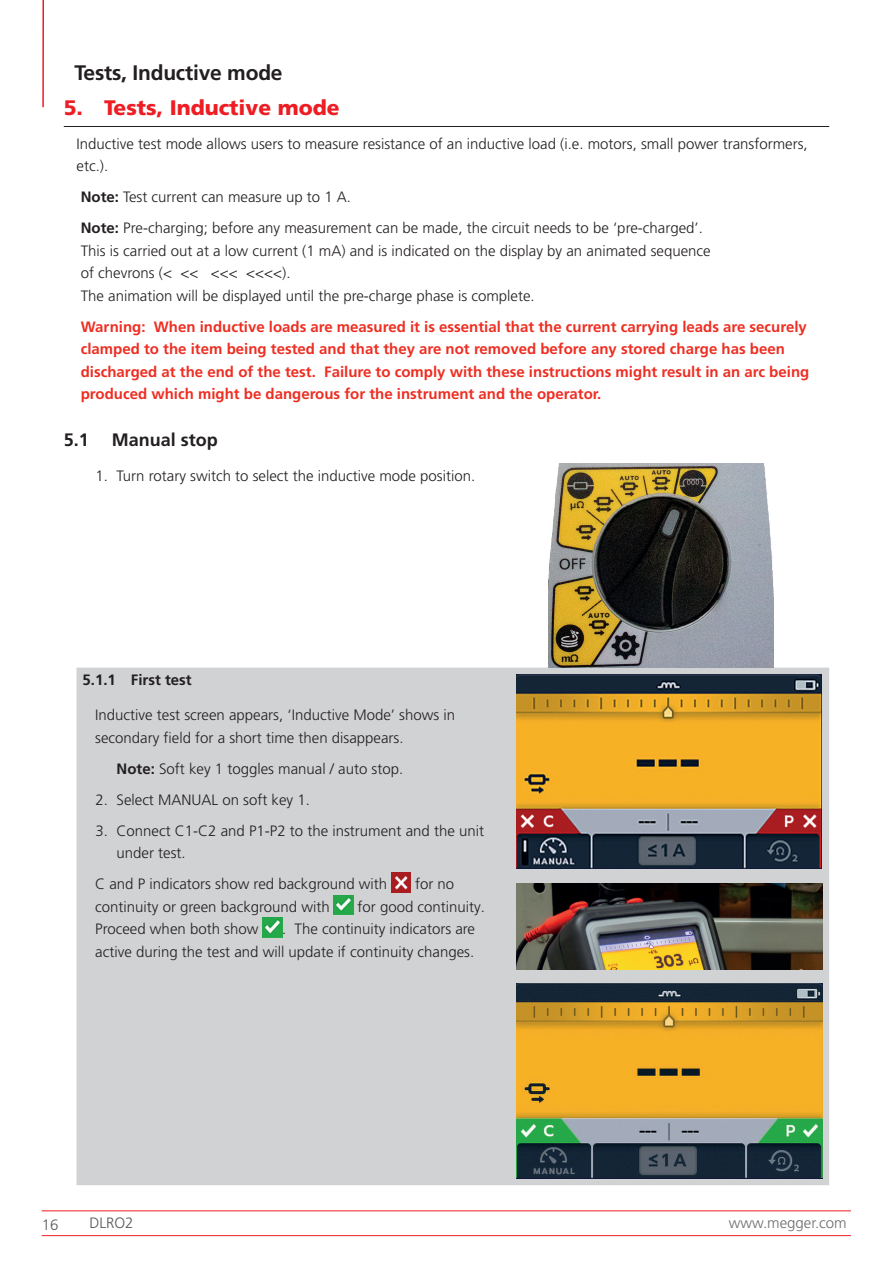
<style>
.page{position:relative;width:893px;height:1263px;background:#fff}
.page>*{position:absolute;margin:0;border:0;box-sizing:border-box;transform-origin:0 0}
.t1{font:900 21px "Frutiger LT Pro";color:#ee1d23}
.t2{font:700 21px "Frutiger LT Pro";letter-spacing:-.01em;color:#231f20}
.t3{font:700 18px "Frutiger LT Pro";color:#231f20}
.t4{font:300 15px/22.5px "Frutiger LT Pro";color:#231f20}
.t5{font:700 15px/22.5px "Frutiger LT Pro";color:#ee2e22}
.t6{font:700 15px "Frutiger LT Pro";color:#231f20}
.t7{font:300 15px "Frutiger LT Pro";color:#6c6d70}
.t8{font:300 15px "Frutiger LT Pro";color:#57585a}
.s1{font-weight:700}
</style>
<div class="page">
<hr style="left:64px;top:126px;width:765px;height:1px;background:#231f20">
<div style="left:77px;top:668px;width:752px;height:517px;background:#d1d2d4"></div>
<img style="left:549px;top:463px;width:225px;height:205px">
<img style="left:391px;top:873px;width:20px;height:19px">
<img style="left:334px;top:895px;width:19px;height:20px">
<img style="left:263px;top:918px;width:19px;height:19px">
<img style="left:516px;top:883px;width:306px;height:87px">
<img style="left:517px;top:983px;width:305px;height:195px">
<img style="left:516px;top:674px;width:305px;height:194px">
<hr style="left:42px;top:0;width:2px;height:107px;background:#ee1d23">
<hr style="left:42px;top:1210px;width:809px;height:1px;background:#ee1d23">
<hr style="left:42px;top:1235px;width:809px;height:1px;background:#ee1d23">
<h1 class="t2" style="left:74px;top:60px;width:210px">Tests, Inductive mode</h1>
<h1 class="t1" style="left:64px;top:95px;width:277px">5. Tests, Inductive mode</h1>
<p class="t4" style="left:77px;top:132px;width:733px">Inductive test mode allows users to measure resistance of an inductive load (i.e. motors, small power transformers, etc.).</p>
<p class="t4" style="left:81px;top:182px;width:624px;line-height:31px"><span class="s1">Note:</span> Test current can measure up to 1 A.<br><span class="s1">Note:</span> Pre-charging; before any measurement can be made, the circuit needs to be ‘pre-charged’.</p>
<p class="t4" style="left:81px;top:239px;width:631px">This is carried out at a low current (1 mA) and is indicated on the display by an animated sequence of chevrons (&lt; &lt;&lt; &lt;&lt;&lt; &lt;&lt;&lt;&lt;).<br>The animation will be displayed until the pre-charge phase is complete.</p>
<p class="t5" style="left:81px;top:315px;width:730px">Warning: When inductive loads are measured it is essential that the current carrying leads are securely clamped to the item being tested and that they are not removed before any stored charge has been discharged at the end of the test. Failure to comply with these instructions might result in an arc being produced which might be dangerous for the instrument and the operator.</p>
<p class="t3" style="left:64px;top:429px;width:27px">5.1</p>
<p class="t3" style="left:112px;top:429px;width:108px">Manual stop</p>
<p class="t4" style="left:96px;top:464px;width:381px">1. Turn rotary switch to select the inductive mode position.</p>
<p class="t6" style="left:82px;top:671px;width:111px">5.1.1 First test</p>
<p class="t4" style="left:95px;top:704px;width:361px">Inductive test screen appears, ‘Inductive Mode’ shows in secondary field for a short time then disappears.</p>
<p class="t4" style="left:116px;top:757px;width:288px"><span class="s1">Note:</span> Soft key 1 toggles manual / auto stop.</p>
<p class="t4" style="left:95px;top:788px;width:216px">2. Select MANUAL on soft key 1.</p>
<p class="t4" style="left:116px;top:819px;width:369px;text-indent:-21px">3. Connect C1-C2 and P1-P2 to the instrument and the unit under test.</p>
<p class="t4" style="left:95px;top:873px;width:294px">C and P indicators show red background with</p>
<p class="t4" style="left:415px;top:873px;width:41px">for no</p>
<p class="t4" style="left:95px;top:895px;width:236px">continuity or green background with</p>
<p class="t4" style="left:358px;top:895px;width:129px">for good continuity.</p>
<p class="t4" style="left:95px;top:918px;width:165px">Proceed when both show</p>
<p class="t4" style="left:95px;top:918px;width:381px;text-align:right">. The continuity indicators are<br>active during the test and will update if continuity changes.</p>
<p class="t8" style="left:42px;top:1215px;width:18px">16</p>
<p class="t8" style="left:89px;top:1214px;width:46px">DLRO2</p>
<p class="t7" style="left:729px;top:1214px;width:119px">www.megger.com</p>
</div>
